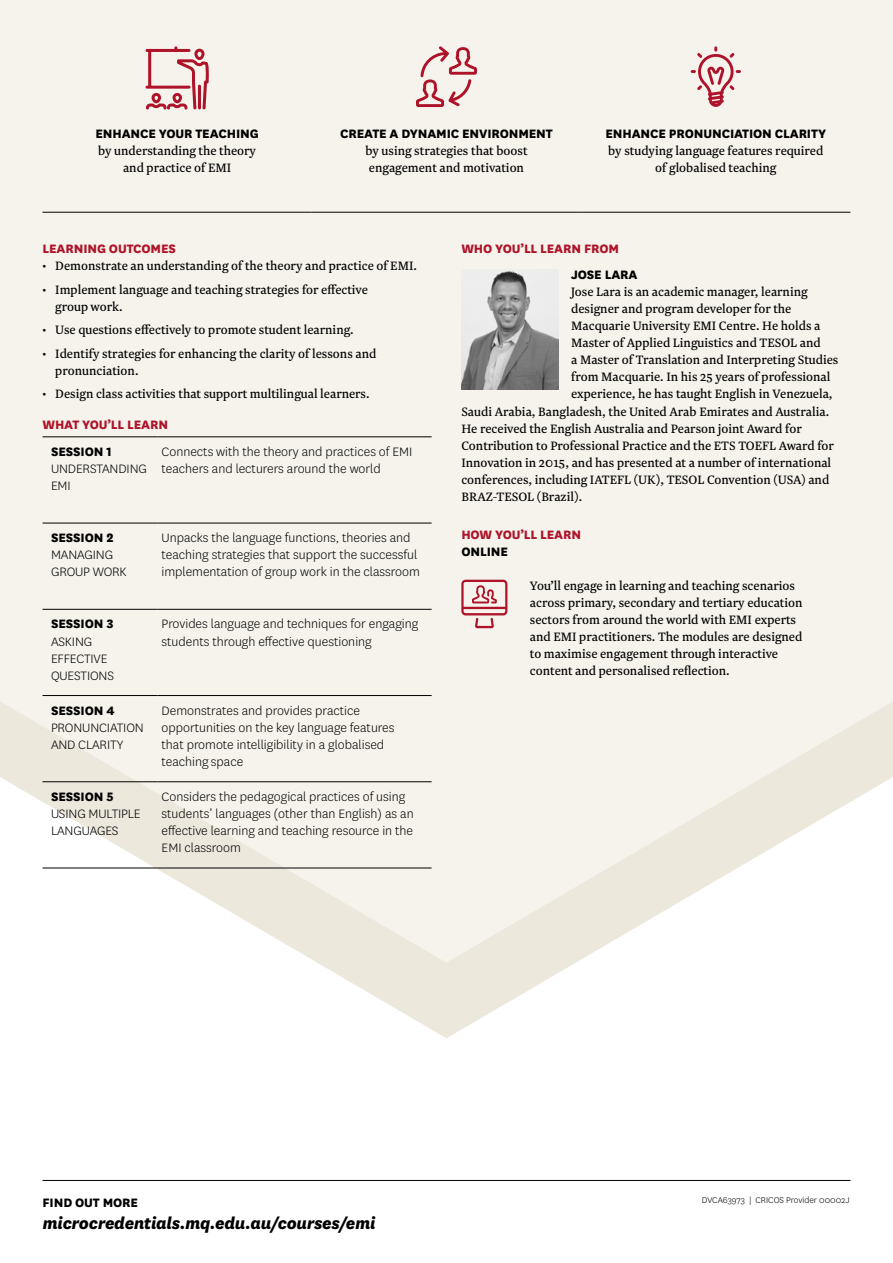
<style>
.page{position:relative;width:893px;height:1263px;background:#fff}
.page>*{position:absolute;margin:0;border:0;box-sizing:border-box;transform-origin:0 0}
.t1{font:italic 800 18.75px "National";letter-spacing:-.015em;color:#000}
.t2{font:14.25px/17.1px "Newzald";color:#000}
.t3{font:300 14.25px/17.1px "National";color:#000}
.t4{font:800 14.25px "National";letter-spacing:-.01em;color:#000}
.t5{font:800 14.25px "National";letter-spacing:-.01em;color:#ae132a}
.t6{font:300 9.75px "National";color:#000}
</style>
<div class="page">
<div style="left:0;top:0;width:893px;height:701px;background:#f5f3ec"></div>
<svg style="left:0;top:701px;width:893px;height:337px"></svg>
<hr style="left:43px;top:437px;width:114px;height:1px;background:#000">
<hr style="left:157px;top:437px;width:275px;height:1px;background:#000">
<hr style="left:43px;top:523px;width:114px;height:1px;background:#000">
<hr style="left:157px;top:523px;width:275px;height:1px;background:#000">
<hr style="left:43px;top:609px;width:114px;height:1px;background:#000">
<hr style="left:157px;top:609px;width:275px;height:1px;background:#000">
<hr style="left:43px;top:695px;width:114px;height:1px;background:#000">
<hr style="left:157px;top:695px;width:275px;height:1px;background:#000">
<hr style="left:43px;top:781px;width:114px;height:1px;background:#000">
<hr style="left:157px;top:781px;width:275px;height:1px;background:#000">
<hr style="left:43px;top:868px;width:114px;height:1px;background:#000">
<hr style="left:157px;top:868px;width:275px;height:1px;background:#000">
<hr style="left:43px;top:212px;width:269px;height:1px;background:#000">
<hr style="left:312px;top:212px;width:269px;height:1px;background:#000">
<hr style="left:581px;top:212px;width:269px;height:1px;background:#000">
<svg style="left:146px;top:46px;width:63px;height:64px;background:#dfb0b2"></svg>
<svg style="left:416px;top:46px;width:61px;height:61px;background:#e4bfbf"></svg>
<svg style="left:691px;top:46px;width:50px;height:61px;background:#e4bfbf"></svg>
<hr style="left:43px;top:1180px;width:807px;height:1px;background:#000">
<svg style="left:461px;top:580px;width:46px;height:48px;background:#dfb0b2"></svg>
<img style="left:461px;top:269px;width:97px;height:121px">
<p class="t4" style="left:95px;top:123px;width:165px">ENHANCE YOUR TEACHING</p>
<p class="t2" style="left:98px;top:142px;width:160px;text-align:center">by understanding the theory and practice of EMI</p>
<p class="t4" style="left:340px;top:123px;width:214px">CREATE A DYNAMIC ENVIRONMENT</p>
<p class="t2" style="left:365px;top:142px;width:164px">by using strategies that boost engagement and motivation</p>
<p class="t4" style="left:605px;top:123px;width:222px">ENHANCE PRONUNCIATION CLARITY</p>
<p class="t2" style="left:608px;top:142px;width:217px;text-align:center">by studying language features required of globalised teaching</p>
<p class="t5" style="left:43px;top:238px;width:135px">LEARNING OUTCOMES</p>
<p class="t2" style="left:43px;top:257px;width:376px">• Demonstrate an understanding of the theory and practice of EMI.</p>
<p class="t2" style="left:55px;top:281px;width:314px;text-indent:-13px">• Implement language and teaching strategies for effective group work.</p>
<p class="t2" style="left:43px;top:321px;width:313px">• Use questions effectively to promote student learning.</p>
<p class="t2" style="left:55px;top:345px;width:323px;text-indent:-13px">• Identify strategies for enhancing the clarity of lessons and pronunciation.</p>
<p class="t2" style="left:43px;top:385px;width:329px">• Design class activities that support multilingual learners.</p>
<p class="t5" style="left:43px;top:414px;width:127px">WHAT YOU’LL LEARN</p>
<p class="t4" style="left:51px;top:441px;width:62px">SESSION 1</p>
<p class="t3" style="left:51px;top:460px;width:97px">UNDERSTANDING<br>EMI</p>
<p class="t3" style="left:162px;top:443px;width:252px">Connects with the theory and practices of EMI teachers and lecturers around the world</p>
<p class="t4" style="left:51px;top:527px;width:64px">SESSION 2</p>
<p class="t3" style="left:51px;top:546px;width:77px">MANAGING<br>GROUP WORK</p>
<p class="t4" style="left:51px;top:614px;width:64px">SESSION 3</p>
<p class="t3" style="left:51px;top:632px;width:65px">ASKING<br>EFFECTIVE<br>QUESTIONS</p>
<p class="t4" style="left:51px;top:700px;width:65px">SESSION 4</p>
<p class="t3" style="left:51px;top:718px;width:94px">PRONUNCIATION<br>AND CLARITY</p>
<p class="t4" style="left:51px;top:786px;width:64px">SESSION 5</p>
<p class="t3" style="left:51px;top:805px;width:91px">USING MULTIPLE<br>LANGUAGES</p>
<p class="t3" style="left:162px;top:529px;width:260px">Unpacks the language functions, theories and teaching strategies that support the successful implementation of group work in the classroom</p>
<p class="t3" style="left:162px;top:615px;width:258px">Provides language and techniques for engaging students through effective questioning</p>
<p class="t3" style="left:162px;top:701px;width:234px">Demonstrates and provides practice opportunities on the key language features that promote intelligibility in a globalised teaching space</p>
<p class="t3" style="left:162px;top:788px;width:254px">Considers the pedagogical practices of using students’ languages (other than English) as an effective learning and teaching resource in the EMI classroom</p>
<p class="t5" style="left:461px;top:238px;width:159px">WHO YOU’LL LEARN FROM</p>
<p class="t4" style="left:571px;top:264px;width:68px">JOSE LARA</p>
<p class="t2" style="left:571px;top:283px;width:238px">Jose Lara is an academic manager, learning</p>
<p class="t2" style="left:571px;top:300px;width:222px">designer and program developer for the</p>
<p class="t2" style="left:571px;top:317px;width:251px">Macquarie University EMI Centre. He holds a</p>
<p class="t2" style="left:571px;top:334px;width:251px">Master of Applied Linguistics and TESOL and</p>
<p class="t2" style="left:571px;top:351px;width:269px">a Master of Translation and Interpreting Studies</p>
<p class="t2" style="left:571px;top:368px;width:261px">from Macquarie. In his 25 years of professional</p>
<p class="t2" style="left:571px;top:385px;width:263px">experience, he has taught English in Venezuela,</p>
<p class="t2" style="left:461px;top:402px;width:369px">Saudi Arabia, Bangladesh, the United Arab Emirates and Australia.</p>
<p class="t2" style="left:461px;top:419px;width:342px">He received the English Australia and Pearson joint Award for</p>
<p class="t2" style="left:461px;top:437px;width:374px">Contribution to Professional Practice and the ETS TOEFL Award for</p>
<p class="t2" style="left:461px;top:454px;width:371px">Innovation in 2015, and has presented at a number of international</p>
<p class="t2" style="left:461px;top:471px;width:369px">conferences, including IATEFL (UK), TESOL Convention (USA) and</p>
<p class="t2" style="left:461px;top:488px;width:122px">BRAZ-TESOL (Brazil).</p>
<p class="t5" style="left:461px;top:525px;width:121px">HOW YOU’LL LEARN</p>
<p class="t4" style="left:461px;top:542px;width:48px">ONLINE</p>
<p class="t2" style="left:530px;top:577px;width:274px">You’ll engage in learning and teaching scenarios across primary, secondary and tertiary education sectors from around the world with EMI experts and EMI practitioners. The modules are designed to maximise engagement through interactive content and personalised reflection.</p>
<p class="t4" style="left:43px;top:1192px;width:97px">FIND OUT MORE</p>
<h1 class="t1" style="left:43px;top:1210px;width:335px">microcredentials.mq.edu.au/courses/emi</h1>
<p class="t6" style="left:702px;top:1194px;width:149px">DVCA63973 | CRICOS Provider 00002J</p>
</div>
